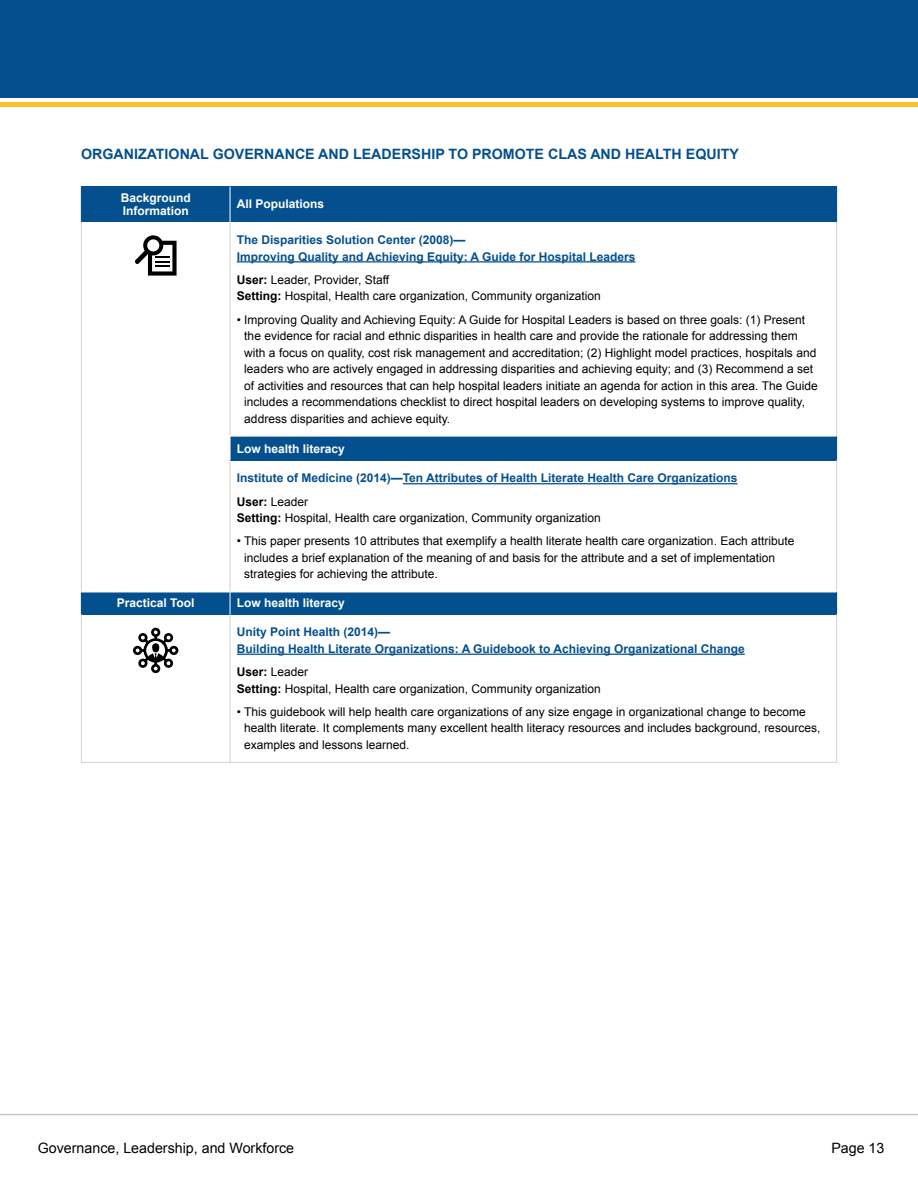
<style>
.page{position:relative;width:918px;height:1188px;background:#fff}
.page>*{position:absolute;margin:0;border:0;box-sizing:border-box;transform-origin:0 0}
.t1{font:700 14.25px "Arial";color:#04508e}
.t2{font:14.25px "Arial";color:#000}
.t3{font:12px/16.5px "Arial";color:#000}
.t4{font:700 12px/16.5px "Arial";color:#04508e}
.t5{font:700 12px/13.5px "Arial";color:#fff}
.s1{font-weight:700}
</style>
<div class="page">
<div style="left:0;top:0;width:918px;height:98px;background:#04508e"></div>
<hr style="left:0;top:103px;width:918px;height:4px;background:#ffc027">
<hr style="left:0;top:1114px;width:918px;height:1px;background:#8497b0">
<div style="left:81px;top:186px;width:149px;height:36px;background:#04508e"></div>
<div style="left:230px;top:186px;width:607px;height:36px;background:#04508e"></div>
<div style="left:230px;top:436px;width:607px;height:24px;background:#04508e"></div>
<div style="left:81px;top:592px;width:149px;height:22px;background:#04508e"></div>
<div style="left:230px;top:592px;width:607px;height:22px;background:#04508e"></div>
<hr style="left:81px;top:222px;width:1px;height:214px;background:#d1d3d4">
<hr style="left:230px;top:222px;width:1px;height:214px;background:#d1d3d4">
<hr style="left:836px;top:222px;width:1px;height:214px;background:#d1d3d4">
<svg style="left:81px;top:436px;width:1px;height:24px"></svg>
<hr style="left:81px;top:460px;width:1px;height:132px;background:#d1d3d4">
<hr style="left:230px;top:460px;width:1px;height:132px;background:#d1d3d4">
<hr style="left:836px;top:460px;width:1px;height:132px;background:#d1d3d4">
<hr style="left:81px;top:614px;width:1px;height:148px;background:#d1d3d4">
<hr style="left:230px;top:614px;width:1px;height:148px;background:#d1d3d4">
<hr style="left:836px;top:614px;width:1px;height:148px;background:#d1d3d4">
<hr style="left:81px;top:762px;width:149px;height:1px;background:#d1d3d4">
<hr style="left:230px;top:762px;width:607px;height:1px;background:#d1d3d4">
<hr style="left:230px;top:187px;width:1px;height:35px;background:#fff">
<svg style="left:230px;top:437px;width:1px;height:23px"></svg>
<svg style="left:230px;top:593px;width:1px;height:21px"></svg>
<hr style="left:230px;top:436px;width:607px;height:1px;background:#fff">
<hr style="left:81px;top:592px;width:149px;height:1px;background:#fff">
<hr style="left:230px;top:592px;width:607px;height:1px;background:#fff">
<hr style="left:237px;top:261px;width:399px;height:2px;background:#04508e">
<hr style="left:403px;top:483px;width:335px;height:1px;background:#04508e">
<hr style="left:237px;top:654px;width:508px;height:1px;background:#04508e">
<svg style="left:135px;top:235px;width:42px;height:41px"></svg>
<svg style="left:133px;top:628px;width:45px;height:45px"></svg>
<h3 class="t1" style="left:81px;top:144px;width:659px">ORGANIZATIONAL GOVERNANCE AND LEADERSHIP TO PROMOTE CLAS AND HEALTH EQUITY</h3>
<h4 class="t5" style="left:121px;top:191px;width:72px">Background<br>Information</h4>
<h5 class="t5" style="left:237px;top:198px;width:89px">All Populations</h5>
<h6 class="t4" style="left:237px;top:232px;width:400px">The Disparities Solution Center (2008)—<br>Improving Quality and Achieving Equity: A Guide for Hospital Leaders</h6>
<p class="t3" style="left:237px;top:272px;width:154px"><span class="s1">User:</span> Leader, Provider, Staff</p>
<p class="t3" style="left:237px;top:288px;width:366px"><span class="s1">Setting:</span> Hospital, Health care organization, Community organization</p>
<p class="t3" style="left:244px;top:311px;width:575px;text-indent:-8px">• Improving Quality and Achieving Equity: A Guide for Hospital Leaders is based on three goals: (1) Present the evidence for racial and ethnic disparities in health care and provide the rationale for addressing them with a focus on quality, cost risk management and accreditation; (2) Highlight model practices, hospitals and leaders who are actively engaged in addressing disparities and achieving equity; and (3) Recommend a set of activities and resources that can help hospital leaders initiate an agenda for action in this area. The Guide includes a recommendations checklist to direct hospital leaders on developing systems to improve quality, address disparities and achieve equity.</p>
<h5 class="t5" style="left:237px;top:442px;width:110px">Low health literacy</h5>
<h6 class="t4" style="left:237px;top:470px;width:502px">Institute of Medicine (2014)—Ten Attributes of Health Literate Health Care Organizations</h6>
<p class="t3" style="left:237px;top:493px;width:73px"><span class="s1">User:</span> Leader</p>
<p class="t3" style="left:237px;top:510px;width:366px"><span class="s1">Setting:</span> Hospital, Health care organization, Community organization</p>
<p class="t3" style="left:244px;top:533px;width:552px;text-indent:-8px">• This paper presents 10 attributes that exemplify a health literate health care organization. Each attribute includes a brief explanation of the meaning of and basis for the attribute and a set of implementation strategies for achieving the attribute.</p>
<h4 class="t5" style="left:117px;top:597px;width:79px">Practical Tool</h4>
<h5 class="t5" style="left:237px;top:597px;width:110px">Low health literacy</h5>
<h6 class="t4" style="left:237px;top:624px;width:510px">Unity Point Health (2014)—<br>Building Health Literate Organizations: A Guidebook to Achieving Organizational Change</h6>
<p class="t3" style="left:237px;top:664px;width:73px"><span class="s1">User:</span> Leader</p>
<p class="t3" style="left:237px;top:680px;width:366px"><span class="s1">Setting:</span> Hospital, Health care organization, Community organization</p>
<p class="t3" style="left:244px;top:704px;width:578px;text-indent:-7px">• This guidebook will help health care organizations of any size engage in organizational change to become health literate. It complements many excellent health literacy resources and includes background, resources, examples and lessons learned.</p>
<p class="t2" style="left:38px;top:1139px;width:258px">Governance, Leadership, and Workforce</p>
<p class="t2" style="left:831px;top:1139px;width:55px">Page 13</p>
</div>
